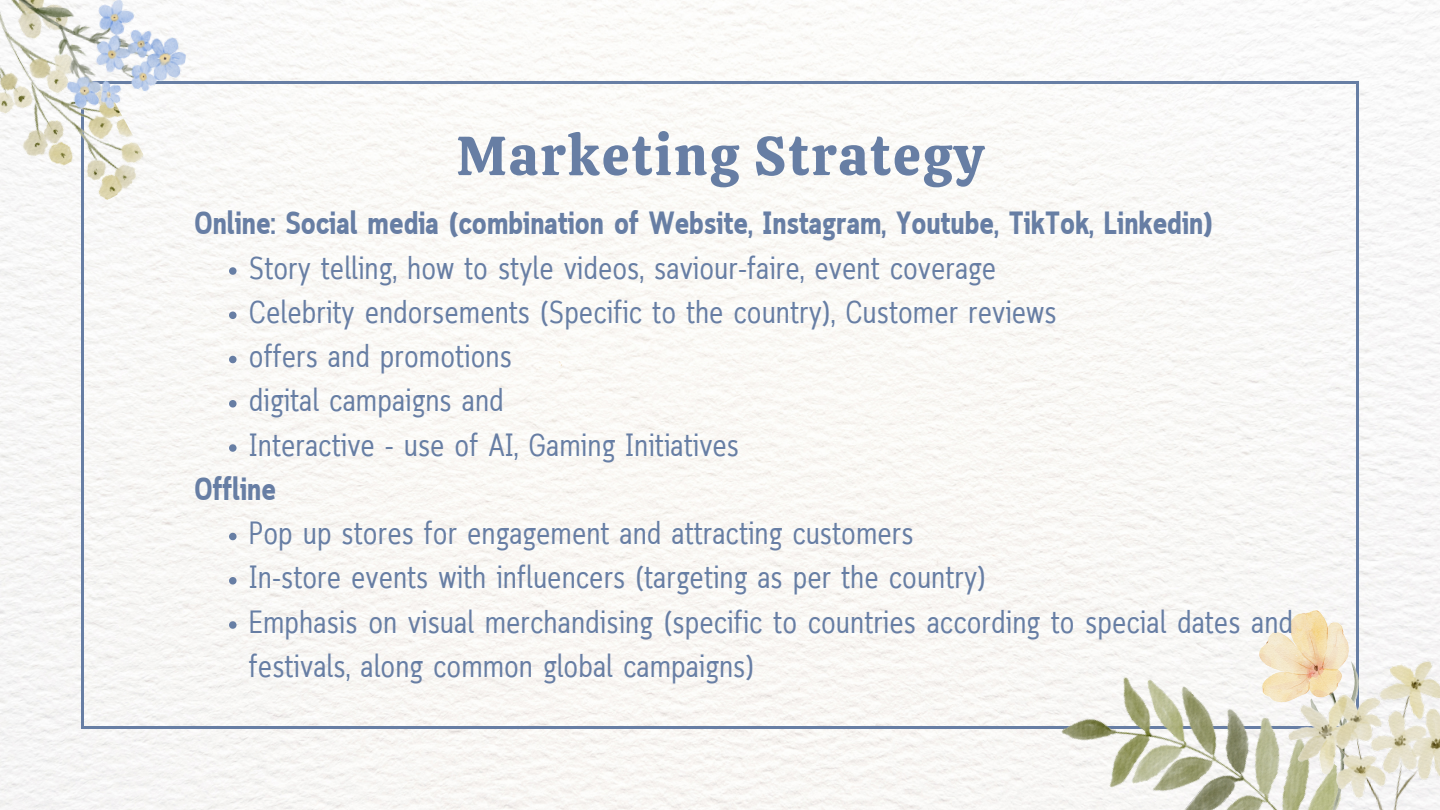
<style>
.page{position:relative;width:1440px;height:810px;background:#fff}
.page>*{position:absolute;margin:0;border:0;box-sizing:border-box;transform-origin:0 0}
.t1{font:55px "Calistoga";letter-spacing:.04em;color:#677ea4}
.t2{font:32px/44.2px "Cloud Cond";color:#677ea4}
.t3{font:700 32px "Cloud Cond";color:#677ea4}
</style>
<div class="page">
<div style="left:81px;top:81px;width:1278px;height:648px;background:#faf8f6"></div>
<img style="left:1052px;top:619px;width:359px;height:191px">
<img style="left:1259px;top:611px;width:100px;height:199px">
<img style="left:1279px;top:655px;width:161px;height:155px">
<img style="left:0;top:124px;width:154px;height:101px">
<img style="left:0;top:0;width:195px;height:124px">
<svg style="left:229px;top:267px;width:8px;height:8px"></svg>
<svg style="left:229px;top:312px;width:8px;height:7px"></svg>
<svg style="left:229px;top:356px;width:8px;height:7px"></svg>
<svg style="left:229px;top:400px;width:8px;height:8px"></svg>
<svg style="left:229px;top:444px;width:8px;height:8px"></svg>
<svg style="left:229px;top:533px;width:8px;height:7px"></svg>
<svg style="left:229px;top:577px;width:8px;height:8px"></svg>
<svg style="left:229px;top:621px;width:8px;height:8px"></svg>
<p class="t1" style="left:457px;top:120px;width:528px">Marketing Strategy</p>
<p class="t3" style="left:195px;top:211px;width:1020px">Online: Social media (combination of Website, Instagram, Youtube, TikTok, Linkedin)</p>
<p class="t2" style="left:249px;top:248px;width:749px">Story telling, how to style videos, saviour-faire, event coverage</p>
<p class="t2" style="left:249px;top:292px;width:809px">Celebrity endorsements (Specific to the country), Customer reviews</p>
<p class="t2" style="left:249px;top:336px;width:265px">offers and promotions</p>
<p class="t2" style="left:249px;top:381px;width:256px">digital campaigns and</p>
<p class="t2" style="left:249px;top:425px;width:492px">Interactive - use of AI, Gaming Initiatives</p>
<p class="t3" style="left:195px;top:476px;width:83px">Offline</p>
<p class="t2" style="left:249px;top:513px;width:666px">Pop up stores for engagement and attracting customers</p>
<p class="t2" style="left:249px;top:558px;width:739px">In-store events with influencers (targeting as per the country)</p>
<p class="t2" style="left:249px;top:602px;width:1046px">Emphasis on visual merchandising (specific to countries according to special dates and festivals, along common global campaigns)</p>
</div>
